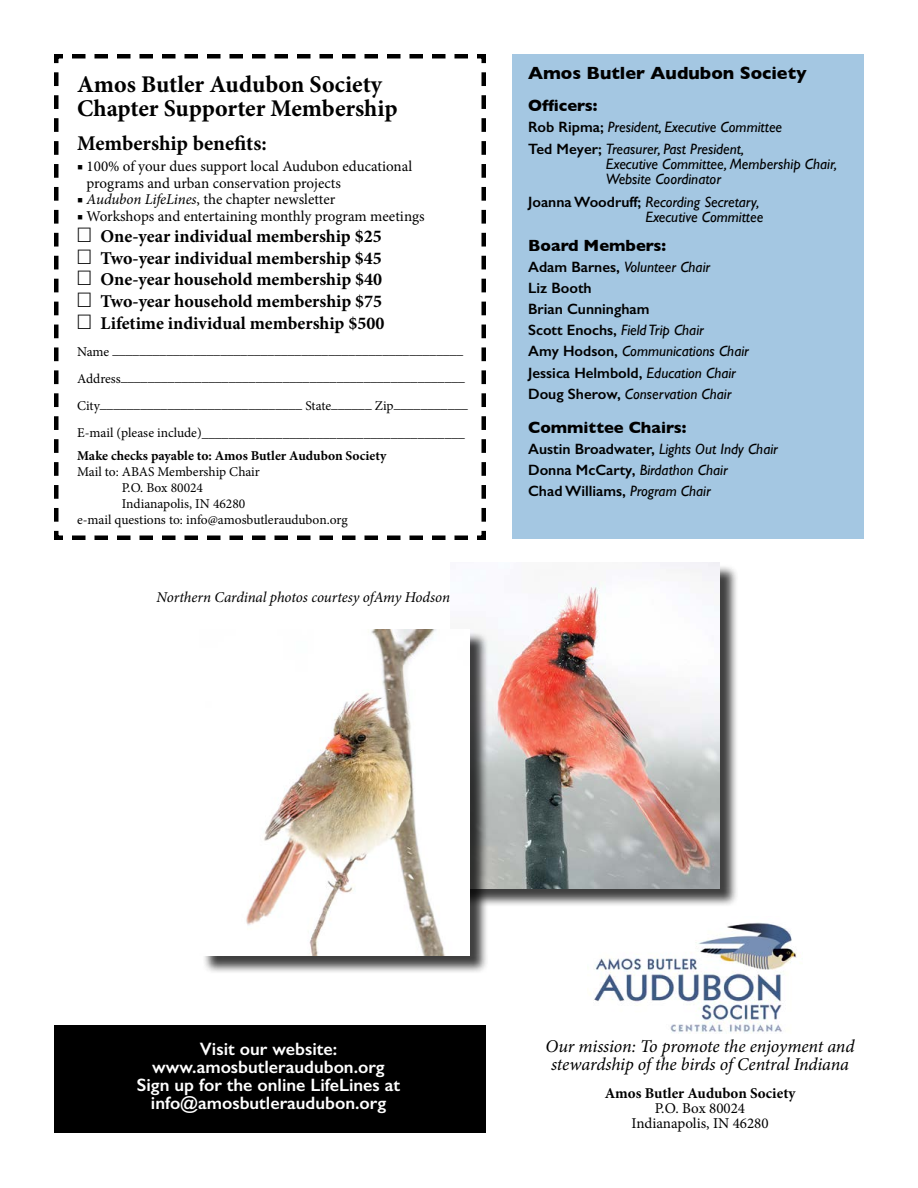
<style>
.page{position:relative;width:918px;height:1188px;background:#fff}
.page>*{position:absolute;margin:0;border:0;box-sizing:border-box;transform-origin:0 0}
.t1{font:700 24px/24px "Minion Pro";letter-spacing:-.005em;color:#000}
.t2{font:700 21px "Minion Pro";letter-spacing:-.005em;color:#000}
.t3{font:700 18px/21.6px "Minion Pro";color:#000}
.t4{font:600 18px/18px "Gill Sans";color:#fff;text-align:center}
.t5{font:italic 18px/18px "Minion Pro";letter-spacing:-.01em;color:#000;text-align:center}
.t6{font:700 18px "Gill Sans";color:#000}
.t7{font:700 16.5px "Gill Sans";color:#000}
.t8{font:italic 15px/15px "Gill Sans";color:#000}
.t9{font:15px/16.5px "Minion Pro";color:#000}
.t10{font:600 15px/21.1px "Gill Sans";color:#000}
.t11{font:italic 15px "Minion Pro";letter-spacing:-.01em;color:#000}
.t12{font:700 15px "Minion Pro";color:#000}
.t13{font:13.5px/27px "Minion Pro";letter-spacing:-.005em;color:#000}
.t14{font:700 13.5px "Minion Pro";color:#000}
.s1{font-style:italic}
.s2{font-weight:600;font-style:normal}
.s3{font-weight:400;font-style:italic}
</style>
<div class="page">
<svg style="left:54px;top:54px;width:432px;height:486px"></svg>
<div style="left:54px;top:1025px;width:432px;height:108px;background:#000"></div>
<img style="left:594px;top:922px;width:206px;height:112px">
<div style="left:512px;top:54px;width:352px;height:484px;background:#a4c7e2"></div>
<div style="left:453px;top:564px;width:286px;height:343px;background:#000;opacity:.75"></div>
<img style="left:453px;top:562px;width:267px;height:327px">
<div style="left:202px;top:632px;width:287px;height:342px;background:#000;opacity:.75"></div>
<img style="left:202px;top:629px;width:268px;height:327px">
<svg style="left:78px;top:228px;width:13px;height:14px"></svg>
<svg style="left:78px;top:249px;width:13px;height:15px"></svg>
<svg style="left:78px;top:271px;width:13px;height:14px"></svg>
<svg style="left:78px;top:292px;width:13px;height:15px"></svg>
<svg style="left:78px;top:314px;width:13px;height:15px"></svg>
<h1 class="t1" style="left:77px;top:72px;width:322px">Amos Butler Audubon Society<br>Chapter Supporter Membership</h1>
<h2 class="t2" style="left:77px;top:129px;width:191px">Membership benefits:</h2>
<p class="t9" style="left:87px;top:158px;width:327px;text-indent:-10px">■ 100% of your dues support local Audubon educational programs and urban conservation projects</p>
<p class="t9" style="left:77px;top:191px;width:260px">■ <span class="s1">Audubon LifeLines</span>, the chapter newsletter</p>
<p class="t9" style="left:77px;top:208px;width:349px">■ Workshops and entertaining monthly program meetings</p>
<h3 class="t3" style="left:100px;top:225px;width:285px">One-year individual membership $25<br>Two-year individual membership $45<br>One-year household membership $40<br>Two-year household membership $75<br>Lifetime individual membership $500</h3>
<p class="t13" style="left:77px;top:336px;width:392px">Name ____________________________________________________<br>Address___________________________________________________<br>City______________________________ State______ Zip___________</p>
<p class="t13" style="left:77px;top:419px;width:389px">E-mail (please include)_______________________________________</p>
<p class="t14" style="left:77px;top:446px;width:311px">Make checks payable to: Amos Butler Audubon Society</p>
<p class="t13" style="left:77px;top:458px;width:184px">Mail to: ABAS Membership Chair</p>
<p class="t13" style="left:122px;top:474px;width:83px">P.O. Box 80024</p>
<p class="t13" style="left:122px;top:490px;width:125px">Indianapolis, IN 46280</p>
<p class="t13" style="left:77px;top:507px;width:272px">e-mail questions to: info@amosbutleraudubon.org</p>
<p class="t11" style="left:157px;top:587px;width:295px">Northern Cardinal photos courtesy ofAmy Hodson</p>
<h3 class="t6" style="left:528px;top:59px;width:280px">Amos Butler Audubon Society</h3>
<p class="t7" style="left:528px;top:92px;width:71px">Officers:</p>
<p class="t8" style="left:528px;top:116px;width:256px;line-height:21.8px"><span class="s2">Rob Ripma;</span> President, Executive Committee<br><span class="s2">Ted Meyer;</span> Treasurer, Past President,</p>
<p class="t8" style="left:606px;top:156px;width:233px">Executive Committee, Membership Chair,<br>Website Coordinator</p>
<p class="t8" style="left:528px;top:194px;width:237px;text-align:right"><span class="s2">Joanna Woodruff;</span> Recording Secretary,<br>Executive Committee</p>
<p class="t7" style="left:528px;top:232px;width:140px">Board Members:</p>
<p class="t10" style="left:528px;top:256px;width:222px">Adam Barnes, <span class="s3">Volunteer Chair<br></span>Liz Booth<br>Brian Cunningham<br>Scott Enochs, <span class="s3">Field Trip Chair<br></span>Amy Hodson, <span class="s3">Communications Chair<br></span>Jessica Helmbold, <span class="s3">Education Chair<br></span>Doug Sherow, <span class="s3">Conservation Chair</span></p>
<p class="t7" style="left:528px;top:414px;width:160px">Committee Chairs:</p>
<p class="t8" style="left:528px;top:438px;width:251px;line-height:21.1px"><span class="s2">Austin Broadwater,</span> Lights Out Indy Chair<br><span class="s2">Donna McCarty,</span> Birdathon Chair<br><span class="s2">Chad Williams,</span> Program Chair</p>
<h3 class="t4" style="left:137px;top:1040px;width:265px">Visit our website: www.amosbutleraudubon.org<br>Sign up for the online LifeLines at info@amosbutleraudubon.org</h3>
<h3 class="t5" style="left:546px;top:1037px;width:310px">Our mission: To promote the enjoyment and stewardship of the birds of Central Indiana</h3>
<p class="t12" style="left:605px;top:1083px;width:192px">Amos Butler Audubon Society</p>
<p class="t9" style="left:631px;top:1101px;width:139px;line-height:15px;text-align:center">P.O. Box 80024<br>Indianapolis, IN 46280</p>
</div>
